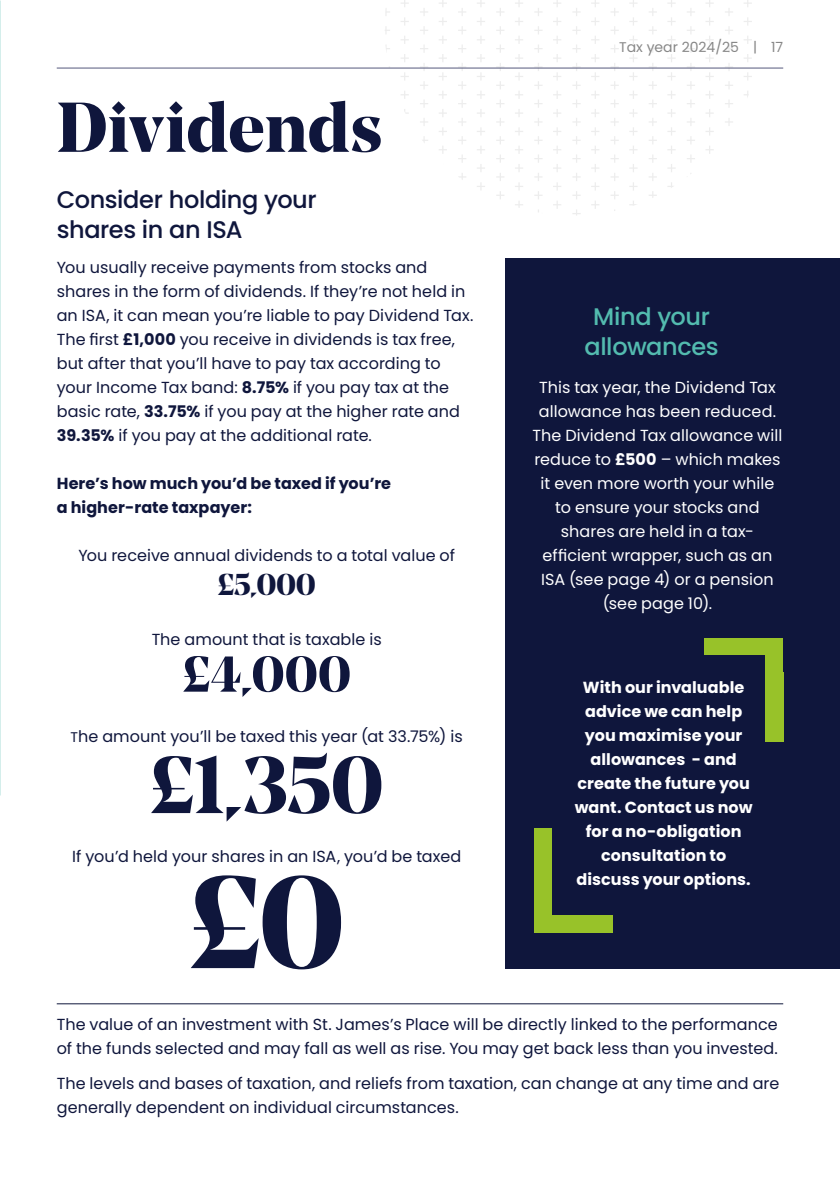
<style>
.page{position:relative;width:840px;height:1191px;background:#fff}
.page>*{position:absolute;margin:0;border:0;box-sizing:border-box;transform-origin:0 0}
.t1{font:700 130px "Noe Display SJP";color:#0f163c}
.t2{font:700 80px "Noe Display SJP";color:#0f163c}
.t3{font:700 70px "Noe Display SJP";letter-spacing:-.005em;color:#0f163c}
.t4{font:700 50px "Noe Display SJP";color:#0f163c}
.t5{font:700 30px "Noe Display SJP";color:#0f163c}
.t6{font:500 24px/30px "Poppins";letter-spacing:-.015em;color:#0f163c}
.t7{font:500 24px/30px "Poppins";letter-spacing:-.02em;color:#53bbaf;text-align:center}
.t8{font:16px/24px "Poppins";letter-spacing:.005em;color:#0f163c}
.t9{font:16px/24px "Poppins";letter-spacing:.005em;color:#fff;text-align:center}
.t10{font:700 16px/24px "Poppins";letter-spacing:.005em;color:#fff;text-align:center}
.t11{font:700 16px/24px "Poppins";letter-spacing:.005em;color:#0f163c}
.t12{font:14px "Poppins";color:#878787}
.s1{font-weight:700}
.s2{font-size:14px}
</style>
<div class="page">
<svg style="left:384px;top:0;width:367px;height:216px"></svg>
<div style="left:505px;top:259px;width:334px;height:710px;background:#0f163c"></div>
<hr style="left:57px;top:68px;width:725px;height:1px;background:#55587c">
<hr style="left:57px;top:1003px;width:725px;height:1px;background:#0f163c">
<div style="left:748px;top:672px;width:34px;height:70px;background:#98c229"></div>
<div style="left:704px;top:638px;width:78px;height:34px;background:#98c229"></div>
<div style="left:534px;top:828px;width:34px;height:69px;background:#98c229"></div>
<div style="left:534px;top:897px;width:79px;height:35px;background:#98c229"></div>
<div style="left:551px;top:656px;width:213px;height:259px;background:#0f163c"></div>
<h3 class="t3" style="left:57px;top:80px;width:327px">Dividends</h3>
<h3 class="t6" style="left:57px;top:184px;width:261px">Consider holding your shares in an ISA</h3>
<p class="t8" style="left:57px;top:255px;width:418px">You usually receive payments from stocks and shares in the form of dividends. If they’re not held in an ISA, it can mean you’re liable to pay Dividend Tax.<br>The first <span class="s1">£1,000</span> you receive in dividends is tax free, but after that you’ll have to pay tax according to your Income Tax band: <span class="s1">8.75%</span> if you pay tax at the basic rate, <span class="s1">33.75%</span> if you pay at the higher rate and <span class="s1">39.35%</span> if you pay at the additional rate.</p>
<p class="t11" style="left:57px;top:471px;width:336px">Here’s how much you’d be taxed if you’re a higher-rate taxpayer:</p>
<p class="t8" style="left:78px;top:543px;width:378px">You receive annual dividends to a total value of</p>
<h3 class="t5" style="left:217px;top:564px;width:100px">£5,000</h3>
<p class="t8" style="left:152px;top:627px;width:231px">The amount that is taxable is</p>
<h3 class="t4" style="left:182px;top:640px;width:170px">£4,000</h3>
<p class="t8" style="left:71px;top:724px;width:393px"><span class="s2">T</span>he amount you’ll be taxed this year (at 33.75%) is</p>
<h2 class="t2" style="left:149px;top:731px;width:236px">£1,350</h2>
<p class="t8" style="left:72px;top:844px;width:390px">If you’d held your shares in an ISA, you’d be taxed</p>
<h1 class="t1" style="left:188px;top:835px;width:159px">£0</h1>
<p class="t12" style="left:618px;top:39px;width:165px">Tax year 2024/25 | 17</p>
<h3 class="t7" style="left:584px;top:302px;width:135px">Mind your allowances</h3>
<p class="t9" style="left:532px;top:375px;width:251px">This tax year, the Dividend Tax allowance has been reduced.<br>The Dividend Tax allowance will reduce to <span class="s1">£500</span> – which makes it even more worth your while to ensure your stocks and shares are held in a tax&shy;efficient wrapper, such as an<br>ISA (see page 4) or a pension (see page 10).</p>
<p class="t10" style="left:574px;top:676px;width:179px">With our invaluable advice we can help you maximise your allowances - and create the future you want. Contact us now for a no-obligation consultation to discuss your options.</p>
<p class="t8" style="left:57px;top:1012px;width:722px">The value of an investment with St. James’s Place will be directly linked to the performance of the funds selected and may fall as well as rise. You may get back less than you invested.</p>
<p class="t8" style="left:57px;top:1071px;width:723px">The levels and bases of taxation, and reliefs from taxation, can change at any time and are generally dependent on individual circumstances.</p>
</div>
